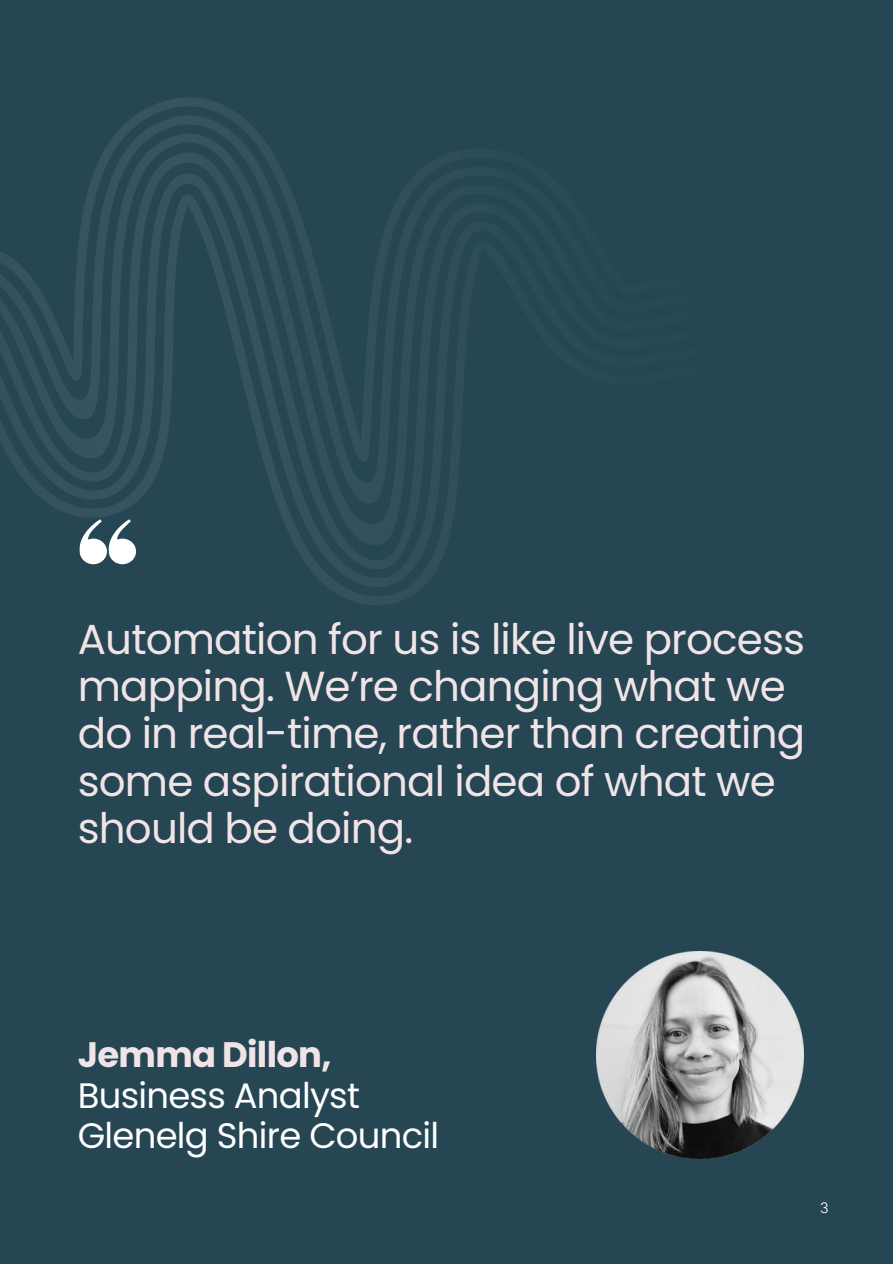
<style>
.page{position:relative;width:893px;height:1264px;background:#fff}
.page>*{position:absolute;margin:0;border:0;box-sizing:border-box;transform-origin:0 0}
.t1{font:42px/47.2px "Poppins";letter-spacing:-.02em;color:#f1e4e7}
.t2{font:35.4px "Poppins";letter-spacing:-.02em;color:#fff}
.t3{font:700 35.4px "Poppins";letter-spacing:-.02em;color:#f1e4e7}
.t4{font:15px "TT Commons Pro";color:#fafafa}
</style>
<div class="page">
<div style="left:0;top:0;width:892px;height:1263px;background:#264653"></div>
<svg style="left:0;top:98px;width:440px;height:507px"></svg>
<svg style="left:78px;top:519px;width:58px;height:45px"></svg>
<img style="left:596px;top:951px;width:207px;height:207px">
<p class="t1" style="left:78px;top:615px;width:728px">Automation for us is like live process mapping. We’re changing what we do in real-time, rather than creating some aspirational idea of what we should be doing.</p>
<p class="t3" style="left:78px;top:1029px;width:255px">Jemma Dillon,</p>
<p class="t2" style="left:78px;top:1070px;width:283px">Business Analyst</p>
<p class="t2" style="left:78px;top:1110px;width:363px">Glenelg Shire Council</p>
<h1 class="t4" style="left:820px;top:1197px;width:9px">3</h1>
</div>
